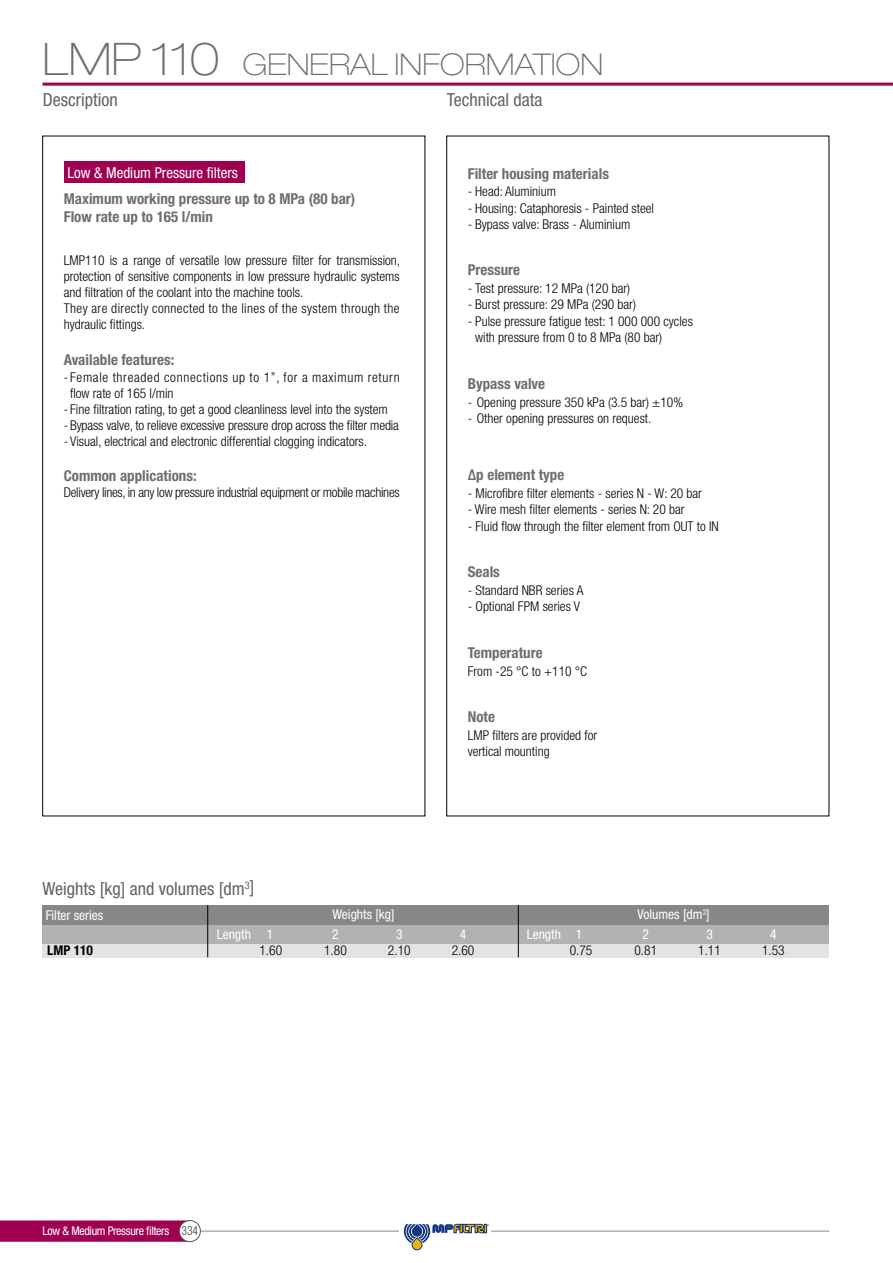
<style>
.page{position:relative;width:893px;height:1263px;background:#fff}
.page>*{position:absolute;margin:0;border:0;box-sizing:border-box;transform-origin:0 0}
.t1{font:100 expanded 30px "Helvetica Neue LT Std";color:#6e6e6e}
.t2{font:condensed 18px "Helvetica Neue LT Std";color:#636362}
.t3{font:700 condensed 15px/18px "Helvetica Neue LT Std";color:#6e6e6e}
.t4{font:condensed 15px "Helvetica Neue LT Std";color:#fff}
.t5{font:300 condensed 13.5px/16.2px "Helvetica Neue LT Std";color:#000}
.t6{font:300 condensed 13.5px/16.2px "Helvetica Neue LT Std";letter-spacing:.05em;color:#000}
.t7{font:300 condensed 13.5px "Helvetica Neue LT Std";letter-spacing:-.02em;color:#000}
.t8{font:condensed 13.5px "Helvetica Neue LT Std";color:#fff}
.t9{font:700 condensed 13.5px "Helvetica Neue LT Std";color:#000}
.t10{font:condensed 12px "Helvetica Neue LT Std";letter-spacing:-.03em;color:#fff}
.s1{font-size:45px}
.s2{font-size:12.75px;color:#636362}
</style>
<div class="page">
<hr style="left:43px;top:83px;width:850px;height:3px;background:#9f0052">
<div style="left:64px;top:161px;width:180px;height:22px;background:#9f0052"></div>
<div style="left:43px;top:924px;width:786px;height:19px;background:#b2b2b2"></div>
<div style="left:43px;top:905px;width:786px;height:19px;background:#878786"></div>
<div style="left:43px;top:944px;width:786px;height:13px;background:#e3e3e3"></div>
<hr style="left:207px;top:905px;width:1px;height:52px;background:#000">
<hr style="left:518px;top:905px;width:1px;height:52px;background:#000">
<hr style="left:200px;top:1231px;width:629px;height:1px;background:#878786">
<svg style="left:0;top:1220px;width:195px;height:22px;background:#a20958"></svg>
<div style="left:179px;top:1220px;width:21px;height:21px;background:#fff;border-radius:50%"></div>
<div style="left:179px;top:1220px;width:21px;height:22px;border:1px solid #565655;border-radius:50%"></div>
<svg style="left:404px;top:1224px;width:85px;height:26px"></svg>
<h1 class="t1" style="left:43px;top:46px;width:562px"><span class="s1">LMP 110</span> GENERAL INFORMATION</h1>
<h2 class="t2" style="left:43px;top:89px;width:76px">Description</h2>
<h2 class="t2" style="left:447px;top:89px;width:97px">Technical data</h2>
<p class="t4" style="left:67px;top:164px;width:172px">Low &amp; Medium Pressure filters</p>
<p class="t3" style="left:64px;top:190px;width:293px">Maximum working pressure up to 8 MPa (80 bar)<br>Flow rate up to 165 l/min</p>
<p class="t5" style="left:64px;top:252px;width:338px">LMP110 is a range of versatile low pressure filter for transmission, protection of sensitive components in low pressure hydraulic systems and filtration of the coolant into the machine tools.<br>They are directly connected to the lines of the system through the hydraulic fittings.</p>
<p class="t3" style="left:64px;top:351px;width:112px">Available features:</p>
<p class="t6" style="left:70px;top:369px;width:331px;text-indent:-6px">-Female threaded connections up to 1”, for a maximum return flow rate of 165 l/min</p>
<p class="t5" style="left:64px;top:401px;width:326px">- Fine filtration rating, to get a good cleanliness level into the system</p>
<p class="t5" style="left:64px;top:417px;width:337px">- Bypass valve, to relieve excessive pressure drop across the filter media</p>
<p class="t5" style="left:64px;top:433px;width:305px">- Visual, electrical and electronic differential clogging indicators.</p>
<p class="t3" style="left:64px;top:466px;width:134px">Common applications:</p>
<p class="t7" style="left:64px;top:484px;width:337px">Delivery lines, in any low pressure industrial equipment or mobile machines</p>
<h2 class="t2" style="left:43px;top:878px;width:213px">Weights [kg] and volumes [dm<sup>3</sup>]</h2>
<p class="t8" style="left:46px;top:907px;width:59px">Filter series</p>
<p class="t8" style="left:332px;top:907px;width:64px">Weights [kg]</p>
<p class="t3" style="left:468px;top:164px;width:143px">Filter housing materials</p>
<p class="t5" style="left:468px;top:183px;width:90px">- Head: Aluminium</p>
<p class="t5" style="left:468px;top:200px;width:188px">- Housing: Cataphoresis - Painted steel</p>
<p class="t5" style="left:468px;top:216px;width:164px">- Bypass valve: Brass - Aluminium</p>
<p class="t3" style="left:468px;top:261px;width:54px">Pressure</p>
<p class="t5" style="left:468px;top:280px;width:164px">- Test pressure: 12 MPa (120 bar)</p>
<p class="t5" style="left:468px;top:296px;width:170px">- Burst pressure: 29 MPa (290 bar)</p>
<p class="t5" style="left:475px;top:313px;width:219px;text-indent:-7px">- Pulse pressure fatigue test: 1 000 000 cycles with pressure from 0 to 8 MPa (80 bar)</p>
<p class="t3" style="left:468px;top:374px;width:79px">Bypass valve</p>
<p class="t5" style="left:468px;top:394px;width:217px">- Opening pressure 350 kPa (3.5 bar) ±10%</p>
<p class="t5" style="left:468px;top:410px;width:185px">- Other opening pressures on request.</p>
<p class="t3" style="left:468px;top:466px;width:98px">∆p element type</p>
<p class="t5" style="left:468px;top:485px;width:236px">- Microfibre filter elements - series N - W: 20 bar</p>
<p class="t5" style="left:468px;top:501px;width:218px">- Wire mesh filter elements - series N: 20 bar</p>
<p class="t5" style="left:468px;top:518px;width:253px">- Fluid flow through the filter element from OUT to IN</p>
<p class="t3" style="left:468px;top:563px;width:34px">Seals</p>
<p class="t5" style="left:468px;top:582px;width:117px">- Standard NBR series A</p>
<p class="t5" style="left:468px;top:598px;width:114px">- Optional FPM series V</p>
<p class="t3" style="left:468px;top:643px;width:76px">Temperature</p>
<p class="t5" style="left:468px;top:663px;width:121px">From -25 °C to +110 °C</p>
<p class="t3" style="left:468px;top:708px;width:29px">Note</p>
<p class="t5" style="left:468px;top:727px;width:131px">LMP filters are provided for vertical mounting</p>
<p class="t8" style="left:637px;top:907px;width:74px">Volumes [dm<sup>3</sup>]</p>
<p class="t8" style="left:217px;top:926px;width:58px">Length 1</p>
<p class="t8" style="left:332px;top:926px;width:8px">2</p>
<p class="t8" style="left:396px;top:926px;width:8px">3</p>
<p class="t8" style="left:460px;top:926px;width:8px">4</p>
<p class="t8" style="left:527px;top:926px;width:36px">Length</p>
<p class="t8" style="left:576px;top:926px;width:8px">1</p>
<p class="t8" style="left:643px;top:926px;width:8px">2</p>
<p class="t8" style="left:706px;top:926px;width:8px">3</p>
<p class="t8" style="left:770px;top:926px;width:8px">4</p>
<p class="t9" style="left:47px;top:942px;width:47px">LMP 110</p>
<p class="t5" style="left:570px;top:942px;width:24px">0.75</p>
<p class="t5" style="left:634px;top:942px;width:24px">0.81</p>
<p class="t5" style="left:698px;top:942px;width:24px">1.11</p>
<p class="t5" style="left:762px;top:942px;width:24px">1.53</p>
<p class="t5" style="left:259px;top:942px;width:24px">1.60</p>
<p class="t5" style="left:324px;top:942px;width:24px">1.80</p>
<p class="t5" style="left:388px;top:942px;width:24px">2.10</p>
<p class="t5" style="left:452px;top:942px;width:24px">2.60</p>
<p class="t10" style="left:43px;top:1223px;width:157px">Low &amp; Medium Pressure filters <span class="s2">334</span></p>
</div>
